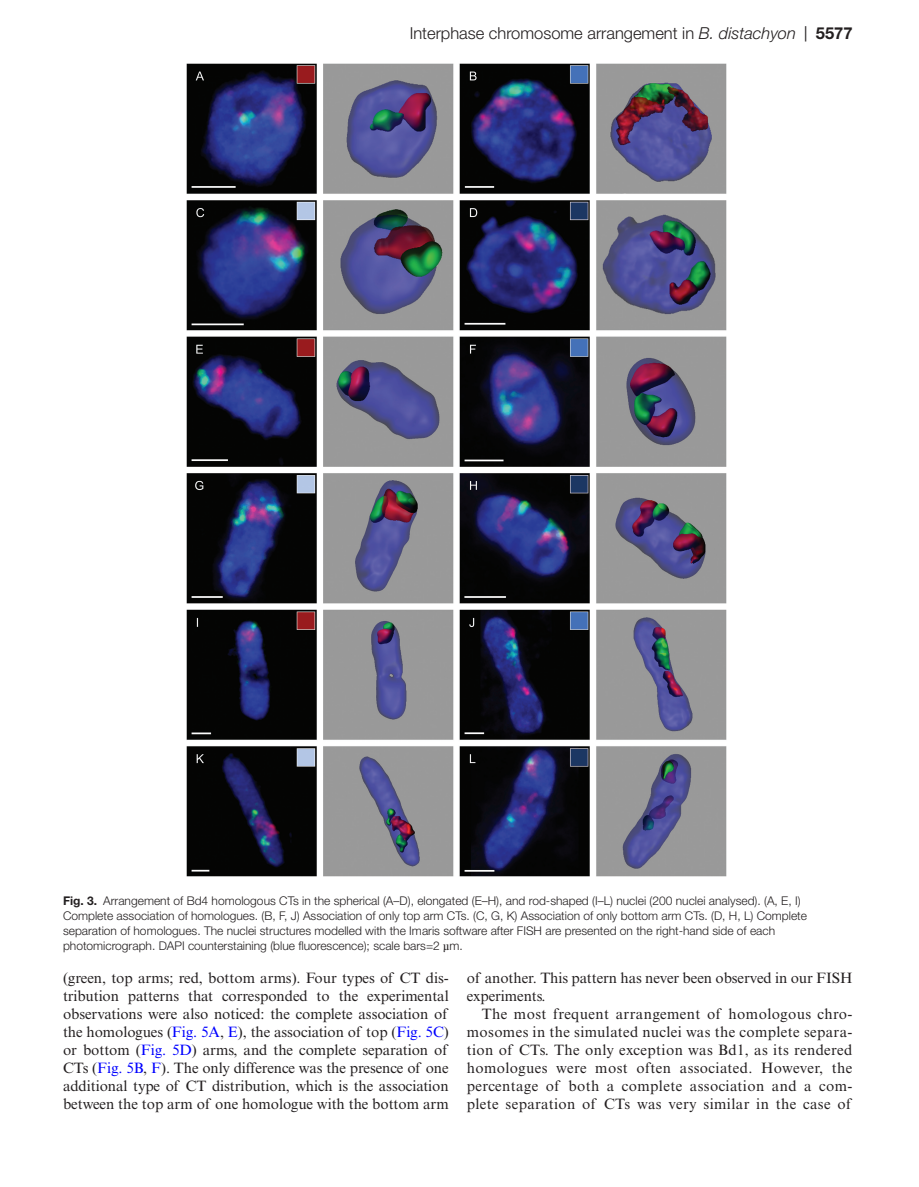
<style>
.page{position:relative;width:919px;height:1187px;background:#fff}
.page>*{position:absolute;margin:0;border:0;box-sizing:border-box;transform-origin:0 0}
.t1{font:300 16.5px "Helvetica Neue LT Std";color:#231f20}
.t2{font:15px/18px "Times New Roman MT Std";letter-spacing:-.005em;color:#231f20;text-align:justify}
.t3{font:300 12px/15px "Helvetica Neue LT Std";color:#231f20}
.s1{font-style:italic}
.s2{font-family:"Times New Roman MT Std";font-weight:400}
.s3{font-weight:700}
.s4{font-family:"Gandhari Unicode";font-weight:400}
.s5{color:#00f}
</style>
<div class="page">
<img style="left:186px;top:63px;width:540px;height:813px">
<p class="t1" style="left:410px;top:23px;width:444px">Interphase chromosome arrangement in <span class="s1">B. distachyon</span> <span class="s2">|</span> <span class="s3">5577</span></p>
<p class="t3" style="left:63px;top:892px;width:745px"><span class="s3">Fig. 3.</span> Arrangement of Bd4 homologous CTs in the spherical (A–D), elongated (E–H), and rod-shaped (I–L) nuclei (200 nuclei analysed). (A, E, I)<br>Complete association of homologues. (B, F, J) Association of only top arm CTs. (C, G, K) Association of only bottom arm CTs. (D, H, L) Complete separation of homologues. The nuclei structures modelled with the Imaris software after FISH are presented on the right-hand side of each photomicrograph. DAPI counterstaining (blue fluorescence); scale bars=2 <span class="s4">µ</span>m.</p>
<p class="t2" style="left:63px;top:968px;width:387px">(green, top arms; red, bottom arms). Four types of CT dis&shy;tribution patterns that corresponded to the experimental observations were also noticed: the complete association of the homologues (<span class="s5">Fig. 5A</span>, <span class="s5">E</span>), the association of top (<span class="s5">Fig. 5C</span>) or bottom (<span class="s5">Fig. 5D</span>) arms, and the complete separation of CTs (<span class="s5">Fig. 5B</span>, <span class="s5">F</span>). The only difference was the presence of one additional type of CT distribution, which is the association between the top arm of one homologue with the bottom arm</p>
<p class="t2" style="left:466px;top:968px;width:387px">of another. This pattern has never been observed in our FISH experiments.</p>
<p class="t2" style="left:466px;top:1004px;width:387px;text-indent:15px">The most frequent arrangement of homologous chro&shy;mosomes in the simulated nuclei was the complete separa&shy;tion of CTs. The only exception was Bd1, as its rendered homologues were most often associated. However, the percentage of both a complete association and a com&shy;plete separation of CTs was very similar in the case of</p>
</div>
